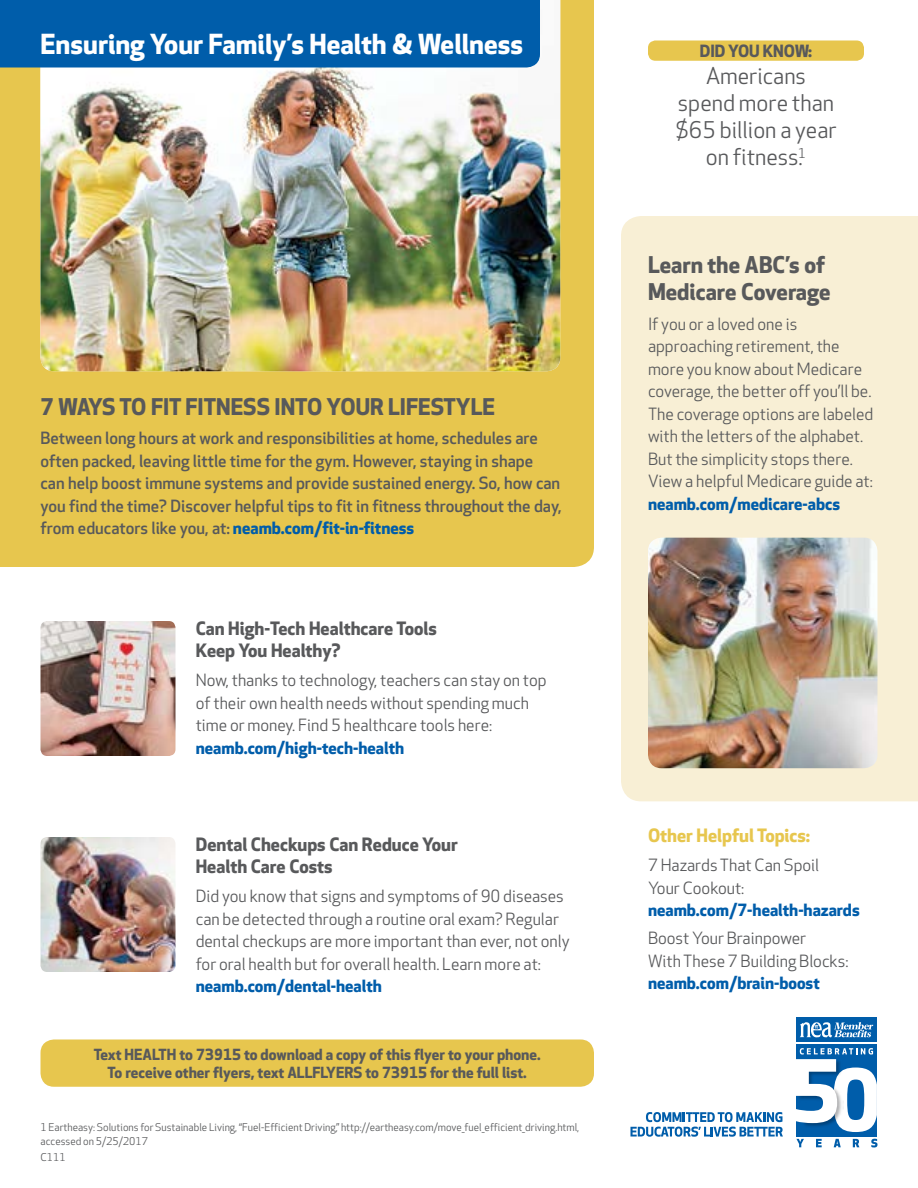
<style>
.page{position:relative;width:918px;height:1188px;background:#fff}
.page>*{position:absolute;margin:0;border:0;box-sizing:border-box;transform-origin:0 0}
.t1{font:700 27px "Apex New";color:#fff}
.t2{font:700 22.5px/27px "Apex New";color:#58595b}
.t3{font:22.5px/27px "Apex New";color:#58595b;text-align:center}
.t4{font:700 18px/22.5px "Apex New";color:#58595b}
.t5{font:700 18px "Apex New";color:#e7c64e}
.t6{font:16.5px/22.5px "Apex New";color:#58595b}
.t7{font:500 16.5px/22.5px "Apex New";color:#58595b}
.t8{font:700 16.5px "Apex New";color:#005daa}
.t9{font:700 16.5px "Apex New";letter-spacing:-.01em;color:#58595b}
.t10{font:700 15px/18px "Apex New";color:#58595b;text-align:center}
.t11{font:10.5px/13.5px "Apex New";color:#58595b}
.s1{font-weight:700;color:#005daa}
</style>
<div class="page">
<img style="left:40px;top:621px;width:136px;height:135px">
<div style="left:0;top:0;width:594px;height:567px;background:#e7c64e"></div>
<img style="left:40px;top:0;width:520px;height:371px">
<div style="left:621px;top:216px;width:297px;height:585px;background:#f8efd5"></div>
<img style="left:648px;top:538px;width:230px;height:230px">
<div style="left:0;top:0;width:540px;height:68px;background:#005daa"></div>
<div style="left:796px;top:1044px;width:81px;height:93px;background:#005daa"></div>
<div style="left:796px;top:1018px;width:81px;height:24px;background:#005daa"></div>
<svg style="left:800px;top:1022px;width:73px;height:16px"></svg>
<svg style="left:796px;top:1139px;width:8px;height:8px"></svg>
<svg style="left:816px;top:1139px;width:6px;height:8px"></svg>
<svg style="left:834px;top:1139px;width:7px;height:8px"></svg>
<svg style="left:853px;top:1139px;width:6px;height:8px"></svg>
<svg style="left:871px;top:1139px;width:7px;height:8px"></svg>
<svg style="left:630px;top:1112px;width:153px;height:25px"></svg>
<svg style="left:796px;top:1048px;width:81px;height:84px"></svg>
<div style="left:40px;top:1040px;width:554px;height:47px;background:#e7c64e;border-radius:14px"></div>
<div style="left:648px;top:40px;width:216px;height:21px;background:#e7c64e;border-radius:8px"></div>
<img style="left:40px;top:837px;width:136px;height:135px">
<h1 class="t1" style="left:40px;top:28px;width:484px">Ensuring Your Family’s Health &amp; Wellness</h1>
<h2 class="t2" style="left:40px;top:394px;width:456px">7 WAYS TO FIT FITNESS INTO YOUR LIFESTYLE</h2>
<p class="t7" style="left:40px;top:428px;width:523px">Between long hours at work and responsibilities at home, schedules are often packed, leaving little time for the gym. However, staying in shape<br>can help boost immune systems and provide sustained energy. So, how can you find the time? Discover helpful tips to fit in fitness throughout the day, from educators like you, at: <span class="s1">neamb.com/fit-in-fitness</span></p>
<p class="t4" style="left:196px;top:617px;width:243px">Can High-Tech Healthcare Tools<br>Keep You Healthy?</p>
<p class="t6" style="left:196px;top:670px;width:352px">Now, thanks to technology, teachers can stay on top of their own health needs without spending much time or money. Find 5 healthcare tools here:</p>
<p class="t8" style="left:196px;top:738px;width:210px">neamb.com/high-tech-health</p>
<p class="t4" style="left:196px;top:833px;width:264px">Dental Checkups Can Reduce Your<br>Health Care Costs</p>
<p class="t6" style="left:196px;top:886px;width:376px">Did you know that signs and symptoms of 90 diseases can be detected through a routine oral exam? Regular dental checkups are more important than ever, not only for oral health but for overall health. Learn more at:</p>
<p class="t8" style="left:196px;top:977px;width:188px">neamb.com/dental-health</p>
<p class="t10" style="left:94px;top:1046px;width:449px">Text HEALTH to 73915 to download a copy of this flyer to your phone.<br>To receive other flyers, text ALLFLYERS to 73915 for the full list.</p>
<p class="t11" style="left:40px;top:1121px;width:540px">1 Eartheasy: Solutions for Sustainable Living, “Fuel-Efficient Driving,” http://eartheasy.com/move_fuel_efficient_driving.html, accessed on 5/25/2017</p>
<p class="t11" style="left:40px;top:1151px;width:27px">C111</p>
<p class="t9" style="left:700px;top:42px;width:114px">DID YOU KNOW:</p>
<h2 class="t3" style="left:675px;top:64px;width:163px">Americans spend more than $65 billion a year on fitness.<sup>1</sup></h2>
<h2 class="t2" style="left:648px;top:252px;width:184px">Learn the ABC’s of<br>Medicare Coverage</h2>
<p class="t6" style="left:648px;top:313px;width:227px">If you or a loved one is approaching retirement, the more you know about Medicare coverage, the better off you’ll be.<br>The coverage options are labeled with the letters of the alphabet.<br>But the simplicity stops there.<br>View a helpful Medicare guide at:</p>
<p class="t8" style="left:648px;top:494px;width:194px">neamb.com/medicare-abcs</p>
<p class="t5" style="left:648px;top:825px;width:164px">Other Helpful Topics:</p>
<p class="t6" style="left:648px;top:855px;width:173px">7 Hazards That Can Spoil<br>Your Cookout:</p>
<p class="t8" style="left:648px;top:900px;width:213px">neamb.com/7-health-hazards</p>
<p class="t6" style="left:648px;top:928px;width:202px">Boost Your Brainpower<br>With These 7 Building Blocks:</p>
<p class="t8" style="left:648px;top:973px;width:173px">neamb.com/brain-boost</p>
</div>
